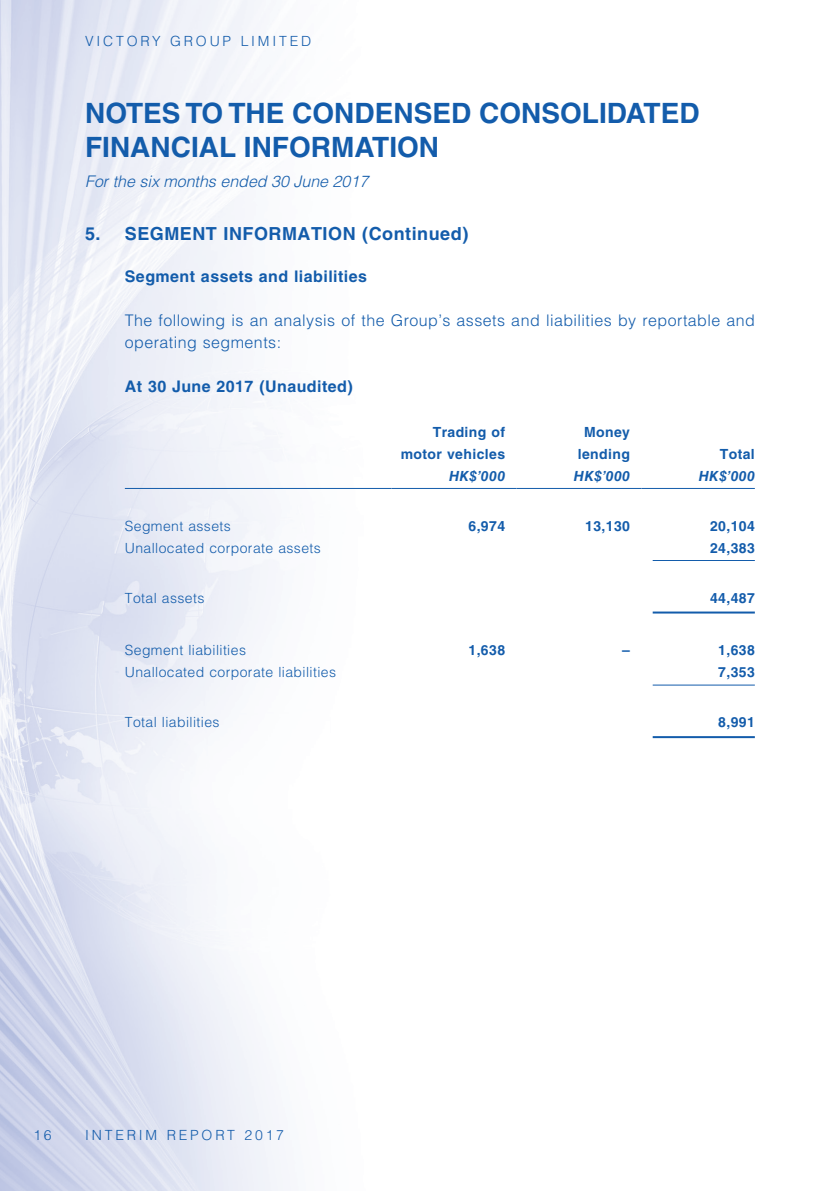
<style>
.page{position:relative;width:840px;height:1191px;background:#fff}
.page>*{position:absolute;margin:0;border:0;box-sizing:border-box;transform-origin:0 0}
.t1{font:700 28px/33.6px "Helvetica LT Std";color:#135cab}
.t2{font:700 18px "Helvetica LT Std";letter-spacing:.03em;color:#135cab}
.t3{font:300 16px/22px "Helvetica LT Std";letter-spacing:.03em;color:#135cab}
.t4{font:700 16px "Helvetica LT Std";letter-spacing:.03em;color:#135cab}
.t5{font:italic 300 16px "Helvetica LT Std";color:#135cab}
.t6{font:300 14px "Helvetica LT Std";letter-spacing:.03em;color:#135cab}
.t7{font:700 14px/22px "Helvetica LT Std";letter-spacing:.03em;color:#135cab;text-align:right}
.t8{font:300 14px "Helvetica LT Std";letter-spacing:.2em;color:#135cab}
.t9{font:italic 700 14px "Helvetica LT Std";letter-spacing:.03em;color:#135cab}
</style>
<div class="page">
<img style="left:0;top:0;width:755px;height:1191px">
<hr style="left:125px;top:488px;width:266px;height:1px;background:#135cab">
<hr style="left:391px;top:488px;width:125px;height:1px;background:#135cab">
<hr style="left:516px;top:488px;width:125px;height:1px;background:#135cab">
<hr style="left:641px;top:488px;width:113px;height:1px;background:#135cab">
<hr style="left:652px;top:560px;width:102px;height:1px;background:#135cab">
<hr style="left:652px;top:611px;width:102px;height:2px;background:#135cab">
<hr style="left:652px;top:684px;width:102px;height:1px;background:#135cab">
<hr style="left:652px;top:736px;width:102px;height:2px;background:#135cab">
<p class="t8" style="left:85px;top:32px;width:227px">VICTORY GROUP LIMITED</p>
<h1 class="t1" style="left:85px;top:96px;width:615px">Notes to the Condensed Consolidated<br>Financial Information</h1>
<p class="t5" style="left:85px;top:171px;width:284px">For the six months ended 30 June 2017</p>
<p class="t2" style="left:85px;top:222px;width:384px">5. SEGMENT INFORMATION (Continued)</p>
<p class="t4" style="left:125px;top:267px;width:243px">Segment assets and liabilities</p>
<p class="t3" style="left:125px;top:309px;width:631px">The following is an analysis of the Group’s assets and liabilities by reportable and operating segments:</p>
<p class="t4" style="left:125px;top:377px;width:229px">At 30 June 2017 (Unaudited)</p>
<p class="t7" style="left:400px;top:420px;width:106px">Trading of motor vehicles</p>
<p class="t7" style="left:577px;top:420px;width:54px;text-align:center">Money lending</p>
<p class="t7" style="left:719px;top:442px;width:37px">Total</p>
<p class="t9" style="left:449px;top:467px;width:58px">HK$’000</p>
<p class="t9" style="left:573px;top:467px;width:58px">HK$’000</p>
<p class="t9" style="left:698px;top:467px;width:58px">HK$’000</p>
<p class="t6" style="left:125px;top:517px;width:107px">Segment assets</p>
<p class="t7" style="left:468px;top:514px;width:38px">6,974</p>
<p class="t7" style="left:585px;top:514px;width:46px">13,130</p>
<p class="t7" style="left:709px;top:514px;width:46px">20,104</p>
<p class="t6" style="left:125px;top:539px;width:197px">Unallocated corporate assets</p>
<p class="t7" style="left:709px;top:536px;width:46px">24,383</p>
<p class="t6" style="left:125px;top:589px;width:81px">Total assets</p>
<p class="t7" style="left:709px;top:586px;width:46px">44,487</p>
<p class="t6" style="left:125px;top:641px;width:123px">Segment liabilities</p>
<p class="t7" style="left:468px;top:639px;width:38px">1,638</p>
<p class="t7" style="left:622px;top:639px;width:9px">–</p>
<p class="t7" style="left:717px;top:639px;width:38px">1,638</p>
<p class="t6" style="left:125px;top:663px;width:212px">Unallocated corporate liabilities</p>
<p class="t7" style="left:717px;top:661px;width:38px">7,353</p>
<p class="t6" style="left:125px;top:713px;width:96px">Total liabilities</p>
<p class="t7" style="left:717px;top:711px;width:38px">8,991</p>
<p class="t6" style="left:33px;top:1126px;width:20px">16</p>
<p class="t8" style="left:85px;top:1126px;width:200px">INTERIM REPORT 2017</p>
</div>
